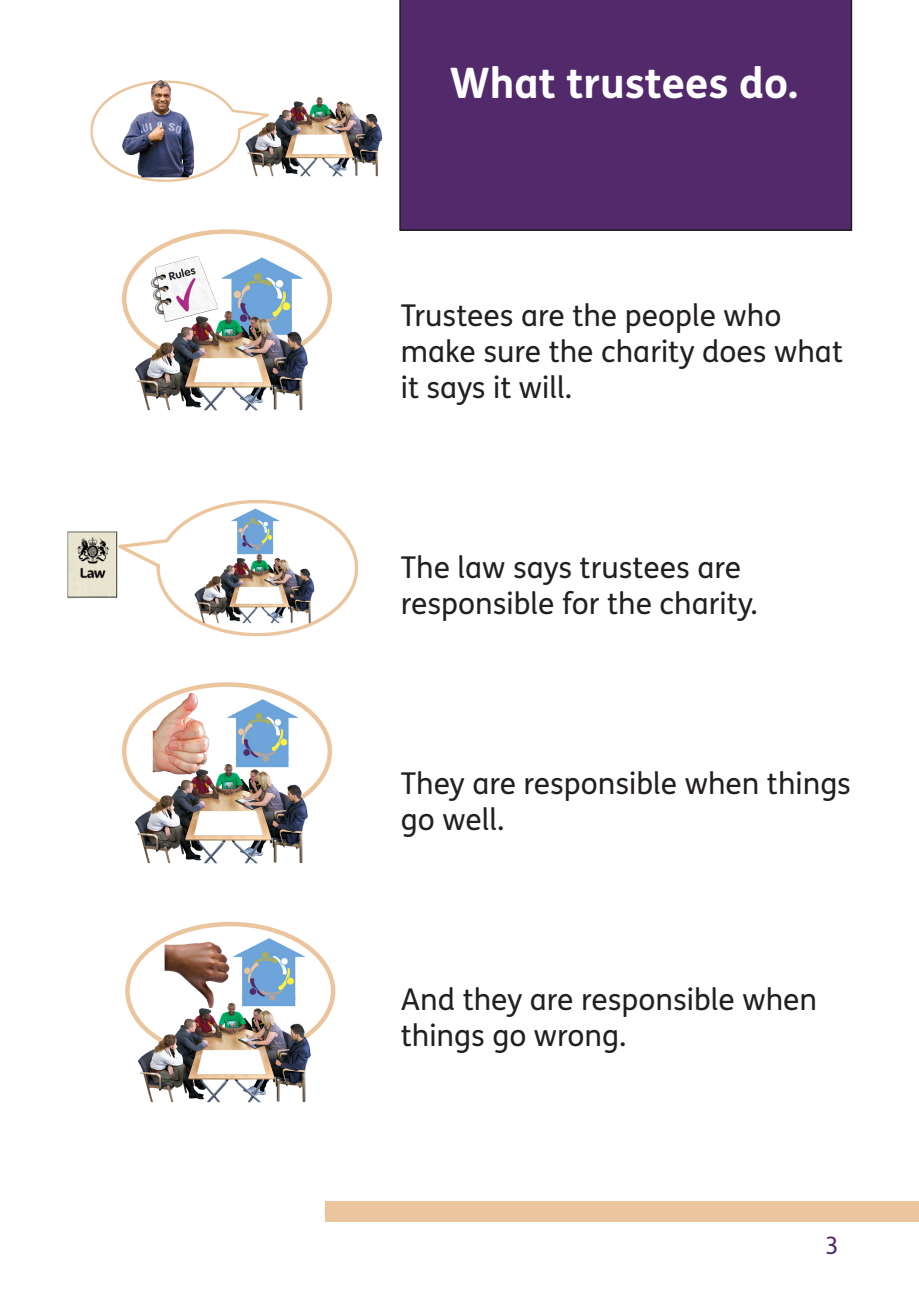
<style>
.page{position:relative;width:919px;height:1289px;background:#fff}
.page>*{position:absolute;margin:0;border:0;box-sizing:border-box;transform-origin:0 0}
.t1{font:700 42px "FS Me Pro";color:#fff}
.t2{font:30px/36px "FS Me Pro";color:#231f20}
.t3{font:24px "FS Me Pro";color:#522a6b}
</style>
<div class="page">
<div style="left:325px;top:1201px;width:593px;height:21px;background:#ebc59d"></div>
<img style="left:227px;top:697px;width:79px;height:28px">
<img style="left:118px;top:500px;width:240px;height:124px">
<div style="left:399px;top:0;width:453px;height:231px;background:#522a6b"></div>
<img style="left:233px;top:255px;width:78px;height:82px">
<img style="left:231px;top:507px;width:53px;height:20px">
<img style="left:90px;top:89px;width:154px;height:93px">
<img style="left:244px;top:97px;width:139px;height:80px">
<img style="left:109px;top:80px;width:99px;height:98px">
<img style="left:133px;top:272px;width:176px;height:139px">
<img style="left:150px;top:255px;width:71px;height:71px">
<img style="left:67px;top:531px;width:51px;height:68px">
<img style="left:193px;top:527px;width:123px;height:109px">
<img style="left:133px;top:725px;width:176px;height:139px">
<img style="left:140px;top:693px;width:81px;height:81px">
<img style="left:234px;top:936px;width:78px;height:28px">
<img style="left:137px;top:964px;width:175px;height:139px">
<img style="left:162px;top:940px;width:69px;height:67px">
<p class="t1" style="left:449px;top:51px;width:350px">What trustees do.</p>
<p class="t2" style="left:401px;top:296px;width:443px">Trustees are the people who make sure the charity does what it says it will.</p>
<p class="t2" style="left:401px;top:548px;width:358px">The law says trustees are responsible for the charity.</p>
<p class="t2" style="left:401px;top:764px;width:451px">They are responsible when things go well.</p>
<p class="t2" style="left:401px;top:980px;width:418px">And they are responsible when things go wrong.</p>
<p class="t3" style="left:825px;top:1228px;width:15px">3</p>
</div>
